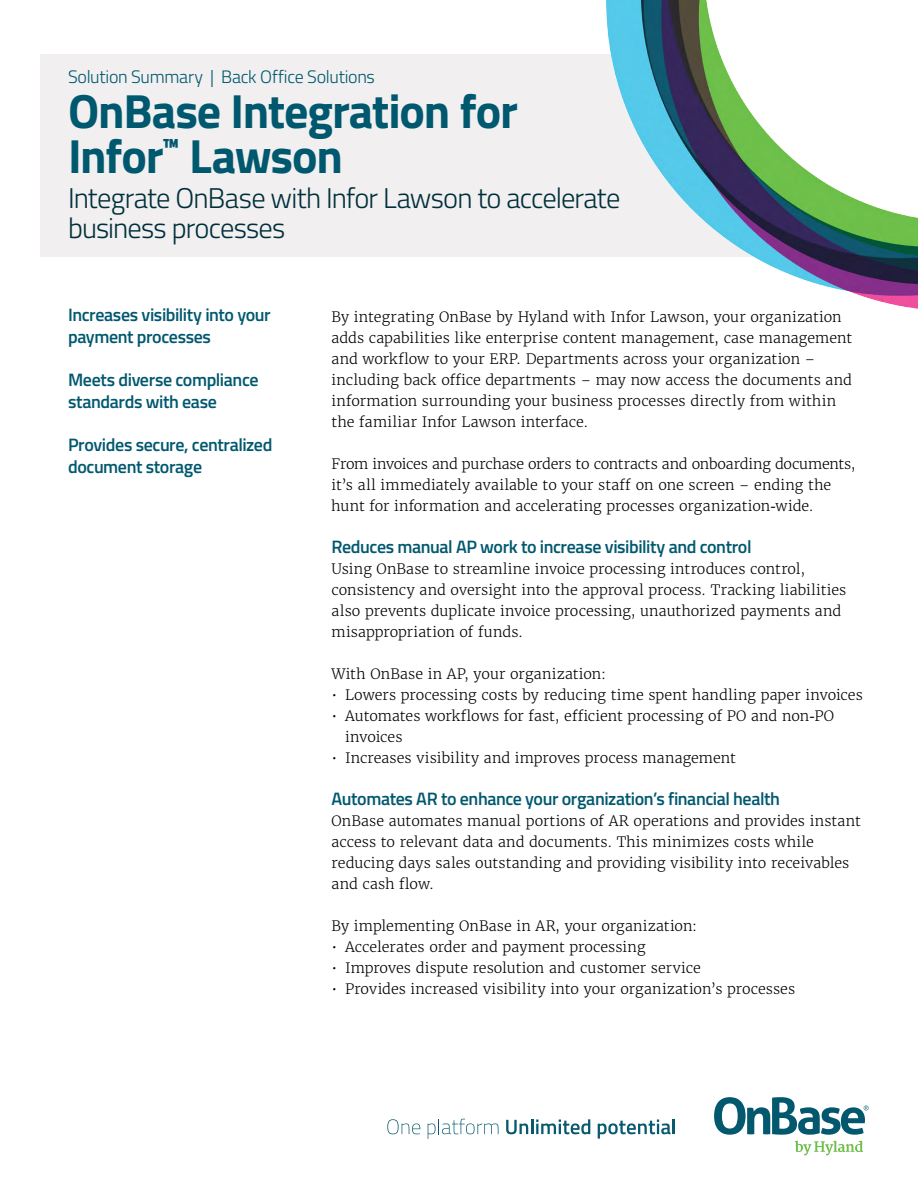
<style>
.page{position:relative;width:918px;height:1188px;background:#fff}
.page>*{position:absolute;margin:0;border:0;box-sizing:border-box;transform-origin:0 0}
.t1{font:700 48px/45px "Titillium";letter-spacing:-.025em;color:#00586f}
.t2{font:300 28.5px/30px "Titillium";letter-spacing:-.03em;color:#002f3c}
.t3{font:600 18px/21.6px "Titillium";letter-spacing:-.02em;color:#00586f}
.t4{font:300 18px "Titillium";letter-spacing:-.02em;color:#00586f}
.t5{font:300 14.25px/21px "Merriweather ST";color:#000}
.s1{font-family:"Georgia";font-weight:400}
</style>
<div class="page">
<div style="left:40px;top:54px;width:878px;height:203px;background:#f1efef"></div>
<img style="left:606px;top:0;width:312px;height:309px">
<svg style="left:387px;top:1119px;width:33px;height:15px"></svg>
<svg style="left:428px;top:1119px;width:71px;height:20px"></svg>
<svg style="left:506px;top:1119px;width:84px;height:15px"></svg>
<svg style="left:598px;top:1119px;width:77px;height:20px"></svg>
<svg style="left:795px;top:1141px;width:68px;height:14px"></svg>
<svg style="left:714px;top:1097px;width:155px;height:38px"></svg>
<p class="t4" style="left:68px;top:63px;width:308px">Solution Summary | Back Office Solutions</p>
<h1 class="t1" style="left:68px;top:86px;width:452px">OnBase Integration for<br>Infor<sup>™</sup> Lawson</h1>
<h2 class="t2" style="left:68px;top:181px;width:554px">Integrate OnBase with Infor Lawson to accelerate business processes</h2>
<p class="t3" style="left:68px;top:303px;width:204px">Increases visibility into your payment processes</p>
<p class="t3" style="left:68px;top:368px;width:192px">Meets diverse compliance standards with ease</p>
<p class="t3" style="left:68px;top:433px;width:206px">Provides secure, centralized document storage</p>
<p class="t5" style="left:332px;top:306px;width:522px">By integrating OnBase by Hyland with Infor Lawson, your organization adds capabilities like enterprise content management, case management and workflow to your ERP. Departments across your organization – including back office departments – may now access the documents and information surrounding your business processes directly from within the familiar Infor Lawson interface.</p>
<p class="t5" style="left:332px;top:453px;width:526px">From invoices and purchase orders to contracts and onboarding documents, it’s all immediately available to your staff on one screen – ending the hunt for information and accelerating processes organization<span class="s1">-</span>wide.</p>
<p class="t3" style="left:332px;top:535px;width:422px">Reduces manual AP work to increase visibility and control</p>
<p class="t5" style="left:332px;top:558px;width:516px">Using OnBase to streamline invoice processing introduces control, consistency and oversight into the approval process. Tracking liabilities also prevents duplicate invoice processing, unauthorized payments and misappropriation of funds.</p>
<p class="t5" style="left:332px;top:663px;width:276px">With OnBase in AP, your organization:</p>
<p class="t5" style="left:332px;top:684px;width:533px">• Lowers processing costs by reducing time spent handling paper invoices</p>
<p class="t5" style="left:345px;top:705px;width:490px;text-indent:-13px">• Automates workflows for fast, efficient processing of PO and non<span class="s1">-</span>PO invoices</p>
<p class="t5" style="left:332px;top:747px;width:406px">• Increases visibility and improves process management</p>
<p class="t3" style="left:332px;top:787px;width:450px">Automates AR to enhance your organization’s financial health</p>
<p class="t5" style="left:332px;top:810px;width:531px">OnBase automates manual portions of AR operations and provides instant access to relevant data and documents. This minimizes costs while reducing days sales outstanding and providing visibility into receivables and cash flow.</p>
<p class="t5" style="left:332px;top:915px;width:367px">By implementing OnBase in AR, your organization:</p>
<p class="t5" style="left:332px;top:936px;width:316px">• Accelerates order and payment processing</p>
<p class="t5" style="left:332px;top:957px;width:371px">• Improves dispute resolution and customer service</p>
<p class="t5" style="left:332px;top:978px;width:465px">• Provides increased visibility into your organization’s processes</p>
</div>
